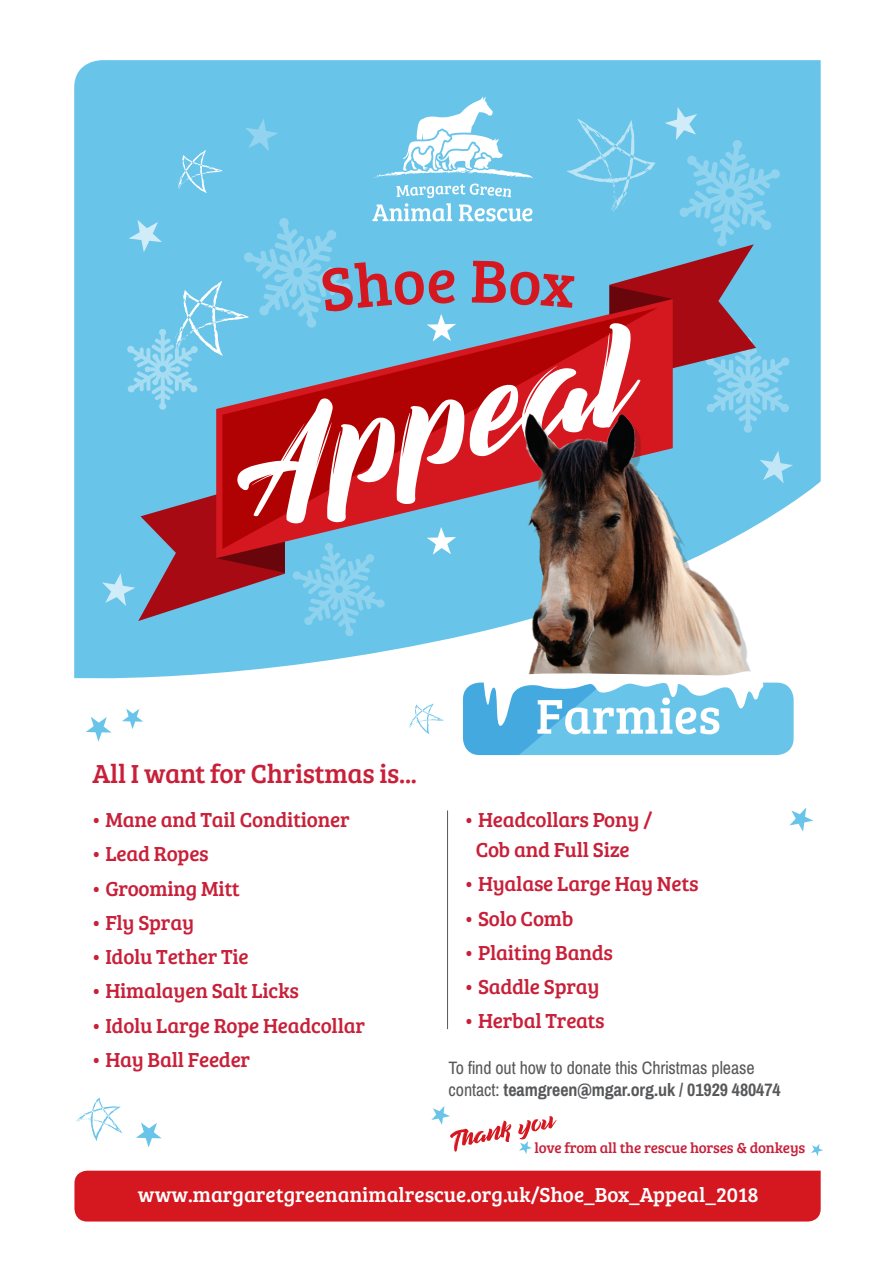
<style>
.page{position:relative;width:893px;height:1263px;background:#fff}
.page>*{position:absolute;margin:0;border:0;box-sizing:border-box;transform-origin:0 0}
.t1{font:50.4px "Bree Serif";color:#fff}
.t2{font:27px "Bree Serif";letter-spacing:-.01em;color:#c82039}
.t3{font:21px/30px "Bree Serif";letter-spacing:-.01em;color:#c82039;text-align:center}
.t4{font:21px "Bree Serif";color:#fff}
.t5{font:18px/21.6px "Archivo Narrow";letter-spacing:-.005em;color:#57585a}
.t6{font:15px "Bree Serif";letter-spacing:-.01em;color:#c82039}
.s1{font-weight:700}
</style>
<div class="page">
<div style="left:74px;top:60px;width:747px;height:420px;background:#69c4e9"></div>
<svg style="left:74px;top:480px;width:747px;height:276px"></svg>
<svg style="left:760px;top:451px;width:33px;height:32px"></svg>
<svg style="left:86px;top:717px;width:26px;height:25px"></svg>
<svg style="left:122px;top:709px;width:21px;height:20px"></svg>
<svg style="left:136px;top:1122px;width:26px;height:25px"></svg>
<svg style="left:789px;top:808px;width:24px;height:24px"></svg>
<svg style="left:811px;top:1144px;width:12px;height:12px"></svg>
<div style="left:74px;top:1170px;width:747px;height:51px;background:#d5171f"></div>
<hr style="left:447px;top:810px;width:1px;height:219px;background:#57585a">
<svg style="left:409px;top:703px;width:34px;height:31px"></svg>
<svg style="left:76px;top:1097px;width:46px;height:44px"></svg>
<svg style="left:292px;top:558px;width:93px;height:79px;background:#76c9ea"></svg>
<svg style="left:431px;top:1106px;width:126px;height:48px"></svg>
<svg style="left:102px;top:469px;width:183px;height:153px;background:#827a93"></svg>
<svg style="left:227px;top:433px;width:283px;height:113px"></svg>
<img style="left:510px;top:433px;width:240px;height:238px">
<div style="left:463px;top:683px;width:331px;height:72px;background:#69c4e9;border-radius:17px"></div>
<svg style="left:463px;top:671px;width:304px;height:84px"></svg>
<svg style="left:127px;top:97px;width:662px;height:336px;background:#82abc7"></svg>
<p class="t2" style="left:93px;top:754px;width:326px">All I want for Christmas is...</p>
<p class="t3" style="left:91px;top:804px;width:260px">• Mane and Tail Conditioner</p>
<p class="t3" style="left:91px;top:838px;width:119px">• Lead Ropes</p>
<p class="t3" style="left:91px;top:872px;width:150px">• Grooming Mitt</p>
<p class="t3" style="left:91px;top:906px;width:105px">• Fly Spray</p>
<p class="t3" style="left:91px;top:941px;width:159px">• Idolu Tether Tie</p>
<p class="t3" style="left:91px;top:975px;width:209px">• Himalayen Salt Licks</p>
<p class="t3" style="left:91px;top:1009px;width:275px">• Idolu Large Rope Headcollar</p>
<p class="t3" style="left:91px;top:1043px;width:161px">• Hay Ball Feeder</p>
<h1 class="t1" style="left:536px;top:679px;width:187px">Farmies</h1>
<p class="t3" style="left:464px;top:804px;width:190px">• Headcollars Pony /<br>Cob and Full Size</p>
<p class="t3" style="left:464px;top:868px;width:236px">• Hyalase Large Hay Nets</p>
<p class="t3" style="left:464px;top:902px;width:111px">• Solo Comb</p>
<p class="t3" style="left:464px;top:936px;width:151px">• Plaiting Bands</p>
<p class="t3" style="left:464px;top:971px;width:137px">• Saddle Spray</p>
<p class="t3" style="left:464px;top:1005px;width:142px">• Herbal Treats</p>
<p class="t5" style="left:449px;top:1058px;width:334px">To find out how to donate this Christmas please contact: <span class="s1">teamgreen@mgar.org.uk / 01929 480474</span></p>
<p class="t6" style="left:534px;top:1136px;width:272px">love from all the rescue horses &amp; donkeys</p>
<p class="t4" style="left:138px;top:1179px;width:622px">www.margaretgreenanimalrescue.org.uk/Shoe_Box_Appeal_2018</p>
</div>
